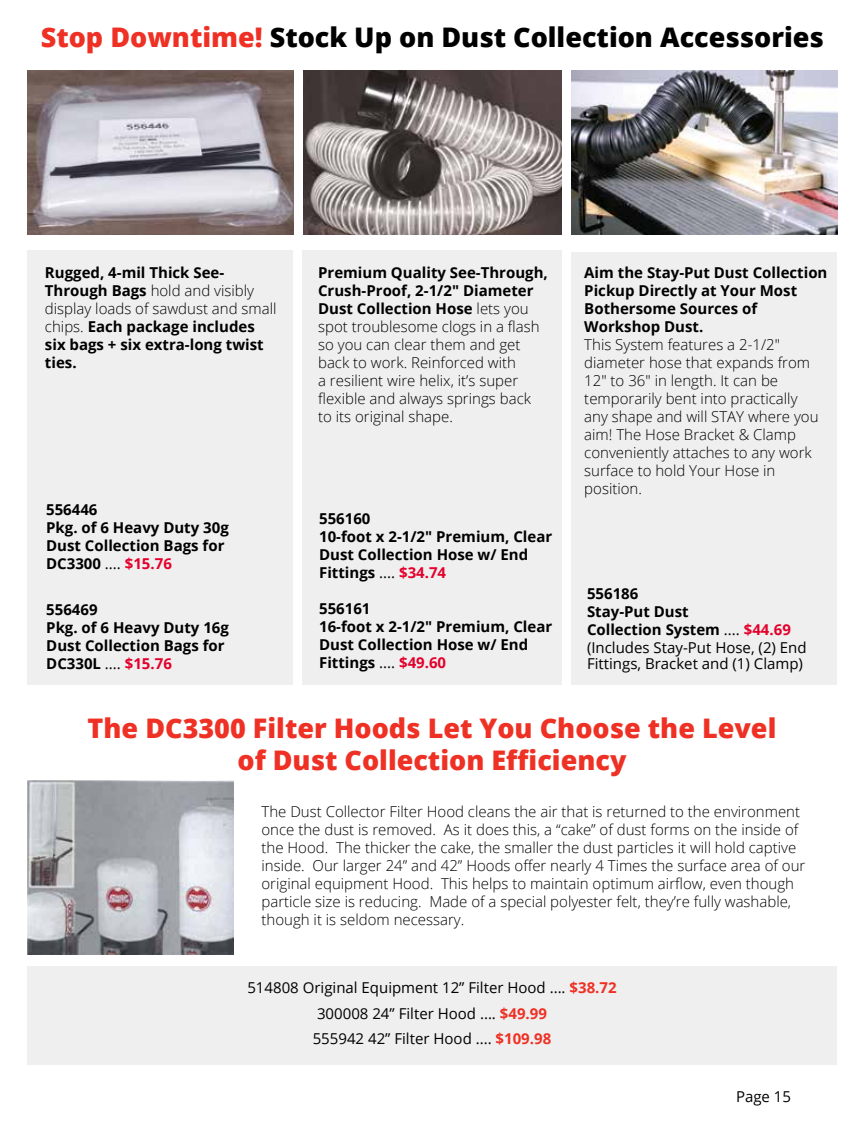
<style>
.page{position:relative;width:864px;height:1134px;background:#fff}
.page>*{position:absolute;margin:0;border:0;box-sizing:border-box;transform-origin:0 0}
.t1{font:800 27px/32.4px "Open Sans";color:#ee3124;text-align:center}
.t2{font:800 27px "Open Sans";color:#000}
.t3{font:300 15px/18px "Open Sans";color:#000}
.t4{font:700 15px/18px "Open Sans";color:#000}
.t5{font:15px/25.5px "Open Sans";color:#000;text-align:center}
.s1{color:#ee3124}
.s2{font-weight:300}
.s3{font-weight:400}
.s4{color:#e4002b}
.s5{font-weight:700}
.s6{font-weight:700;color:#ee3124}
</style>
<div class="page">
<div style="left:302px;top:250px;width:260px;height:434px;background:#efeff0"></div>
<div style="left:28px;top:250px;width:265px;height:434px;background:#efeff0"></div>
<img style="left:27px;top:70px;width:266px;height:165px">
<img style="left:303px;top:70px;width:259px;height:165px">
<img style="left:571px;top:70px;width:267px;height:165px">
<div style="left:571px;top:252px;width:265px;height:432px;background:#efeff0"></div>
<div style="left:27px;top:967px;width:810px;height:98px;background:#efeff0"></div>
<img style="left:27px;top:781px;width:206px;height:174px">
<h1 class="t2" style="left:41px;top:16px;width:785px"><span class="s1">Stop Downtime!</span> Stock Up on Dust Collection Accessories</h1>
<p class="t4" style="left:45px;top:263px;width:233px">Rugged, 4-mil Thick See-<br>Through Bags <span class="s2">hold and visibly display loads of sawdust and small chips.</span> Each package includes six bags + six extra-long twist ties.</p>
<p class="t4" style="left:46px;top:500px;width:184px">556446<br>Pkg. of 6 Heavy Duty 30g<br>Dust Collection Bags for<br>DC3300 <span class="s3">....</span> <span class="s4">$15.76</span></p>
<p class="t4" style="left:46px;top:600px;width:184px">556469<br>Pkg. of 6 Heavy Duty 16g<br>Dust Collection Bags for<br>DC330L <span class="s3">....</span> <span class="s4">$15.76</span></p>
<p class="t3" style="left:318px;top:263px;width:231px"><span class="s5">Premium Quality See-Through,<br>Crush-Proof, 2-1/2″ Diameter<br>Dust Collection Hose</span> lets you spot troublesome clogs in a flash so you can clear them and get back to work. Reinforced with<br>a resilient wire helix, it’s super flexible and always springs back to its original shape.</p>
<p class="t4" style="left:319px;top:509px;width:235px">556160<br>10-foot x 2-1/2″ Premium, Clear<br>Dust Collection Hose w/ End<br>Fittings <span class="s3">....</span> <span class="s4">$34.74</span></p>
<p class="t4" style="left:319px;top:599px;width:235px">556161<br>16-foot x 2-1/2″ Premium, Clear<br>Dust Collection Hose w/ End<br>Fittings <span class="s3">....</span> <span class="s4">$49.60</span></p>
<p class="t4" style="left:584px;top:263px;width:245px">Aim the Stay-Put Dust Collection<br>Pickup Directly at Your Most<br>Bothersome Sources of<br>Workshop Dust.</p>
<p class="t3" style="left:584px;top:335px;width:236px">This System features a 2-1/2″ diameter hose that expands from<br>12″ to 36″ in length. It can be temporarily bent into practically any shape and will STAY where you aim! The Hose Bracket &amp; Clamp conveniently attaches to any work surface to hold Your Hose in position.</p>
<p class="t4" style="left:587px;top:584px;width:221px">556186<br>Stay-Put Dust<br>Collection System <span class="s3">....</span> <span class="s4">$44.69 </span><span class="s3">(Includes Stay-Put Hose, (2) End</span></p>
<p class="t5" style="left:587px;top:651px;width:218px">Fittings, Bracket and (1) Clamp)</p>
<h1 class="t1" style="left:88px;top:710px;width:690px">The DC3300 Filter Hoods Let You Choose the Level of Dust Collection Efficiency</h1>
<p class="t3" style="left:262px;top:802px;width:545px">The Dust Collector Filter Hood cleans the air that is returned to the environment once the dust is removed. As it does this, a “cake” of dust forms on the inside of the Hood. The thicker the cake, the smaller the dust particles it will hold captive inside. Our larger 24” and 42” Hoods offer nearly 4 Times the surface area of our original equipment Hood. This helps to maintain optimum airflow, even though particle size is reducing. Made of a special polyester felt, they’re fully washable, though it is seldom necessary.</p>
<p class="t5" style="left:247px;top:975px;width:371px">514808 Original Equipment 12” Filter Hood .... <span class="s6">$38.72<br></span>300008 24” Filter Hood .... <span class="s6">$49.99<br></span>555942 42” Filter Hood .... <span class="s6">$109.98</span></p>
<p class="t5" style="left:736px;top:1083px;width:57px">Page 15</p>
</div>
